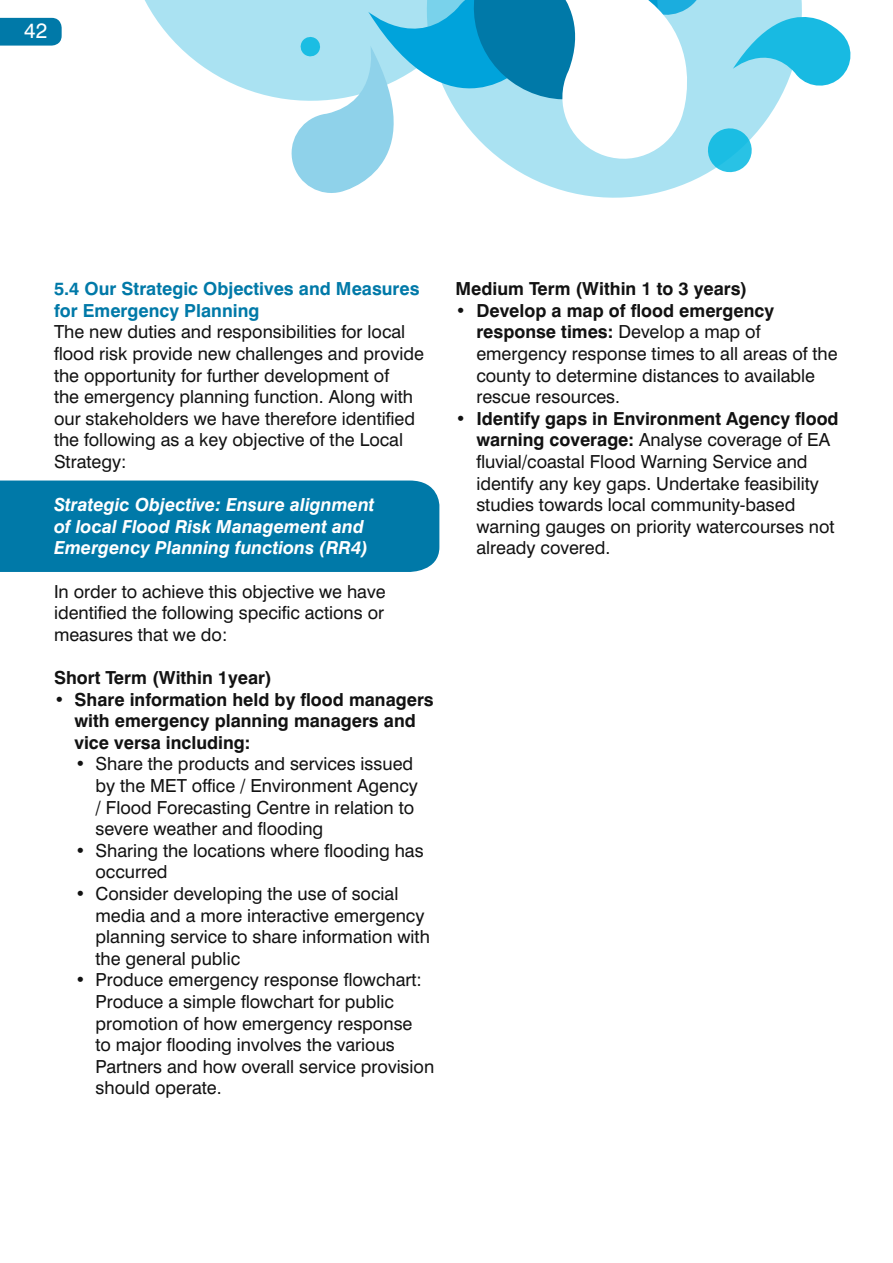
<style>
.page{position:relative;width:893px;height:1263px;background:#fff}
.page>*{position:absolute;margin:0;border:0;box-sizing:border-box;transform-origin:0 0}
.t1{font:21px "Swiss 721 BT";color:#fff}
.t2{font:18px/21.6px "Swiss 721 BT";color:#121212}
.t3{font:700 18px/21.6px "Swiss 721 BT";color:#121212}
.t4{font:italic 700 18px/21.6px "Swiss 721 BT";color:#fff}
.t5{font:700 18px/21.6px "Swiss 721 BT";color:#0079a8}
.s1{font-weight:400}
.s2{font-weight:700}
</style>
<div class="page">
<svg style="left:0;top:18px;width:62px;height:28px;background:#0a7eab"></svg>
<svg style="left:144px;top:0;width:143px;height:100px;fill:#aae2f2"></svg>
<svg style="left:287px;top:0;width:564px;height:197px"></svg>
<div style="left:0;top:480px;width:439px;height:92px;background:#0079a8"></div>
<p class="t1" style="left:24px;top:18px;width:25px">42</p>
<p class="t5" style="left:54px;top:278px;width:367px">5.4 Our Strategic Objectives and Measures for Emergency Planning</p>
<p class="t2" style="left:54px;top:321px;width:371px">The new duties and responsibilities for local flood risk provide new challenges and provide the opportunity for further development of<br>the emergency planning function. Along with our stakeholders we have therefore identified the following as a key objective of the Local Strategy:</p>
<p class="t4" style="left:54px;top:494px;width:322px">Strategic Objective: Ensure alignment of local Flood Risk Management and<br>Emergency Planning functions (RR4)</p>
<p class="t2" style="left:54px;top:580px;width:333px;text-align:justify">In order to achieve this objective we have identified the following specific actions or measures that we do:</p>
<p class="t3" style="left:54px;top:667px;width:219px">Short Term (Within 1year)</p>
<p class="t3" style="left:74px;top:688px;width:361px;text-indent:-20px"><span class="s1">•</span> Share information held by flood managers with emergency planning managers and vice versa including:</p>
<p class="t2" style="left:95px;top:753px;width:324px;text-indent:-20px">• Share the products and services issued by the MET office / Environment Agency / Flood Forecasting Centre in relation to severe weather and flooding</p>
<p class="t2" style="left:95px;top:839px;width:330px;text-indent:-20px">• Sharing the locations where flooding has occurred</p>
<p class="t2" style="left:95px;top:883px;width:336px;text-indent:-20px">• Consider developing the use of social media and a more interactive emergency planning service to share information with the general public</p>
<p class="t2" style="left:95px;top:969px;width:340px;text-indent:-20px">• Produce emergency response flowchart:<br>Produce a simple flowchart for public promotion of how emergency response<br>to major flooding involves the various Partners and how overall service provision should operate.</p>
<p class="t3" style="left:455px;top:278px;width:293px">Medium Term (Within 1 to 3 years)</p>
<p class="t2" style="left:476px;top:299px;width:363px;text-indent:-21px"><span class="s2">• Develop a map of flood emergency response times:</span> Develop a map of emergency response times to all areas of the county to determine distances to available rescue resources.</p>
<p class="t2" style="left:476px;top:407px;width:364px;text-indent:-21px"><span class="s2">• Identify gaps in Environment Agency flood warning coverage:</span> Analyse coverage of EA fluvial/coastal Flood Warning Service and identify any key gaps. Undertake feasibility studies towards local community-based warning gauges on priority watercourses not already covered.</p>
</div>
